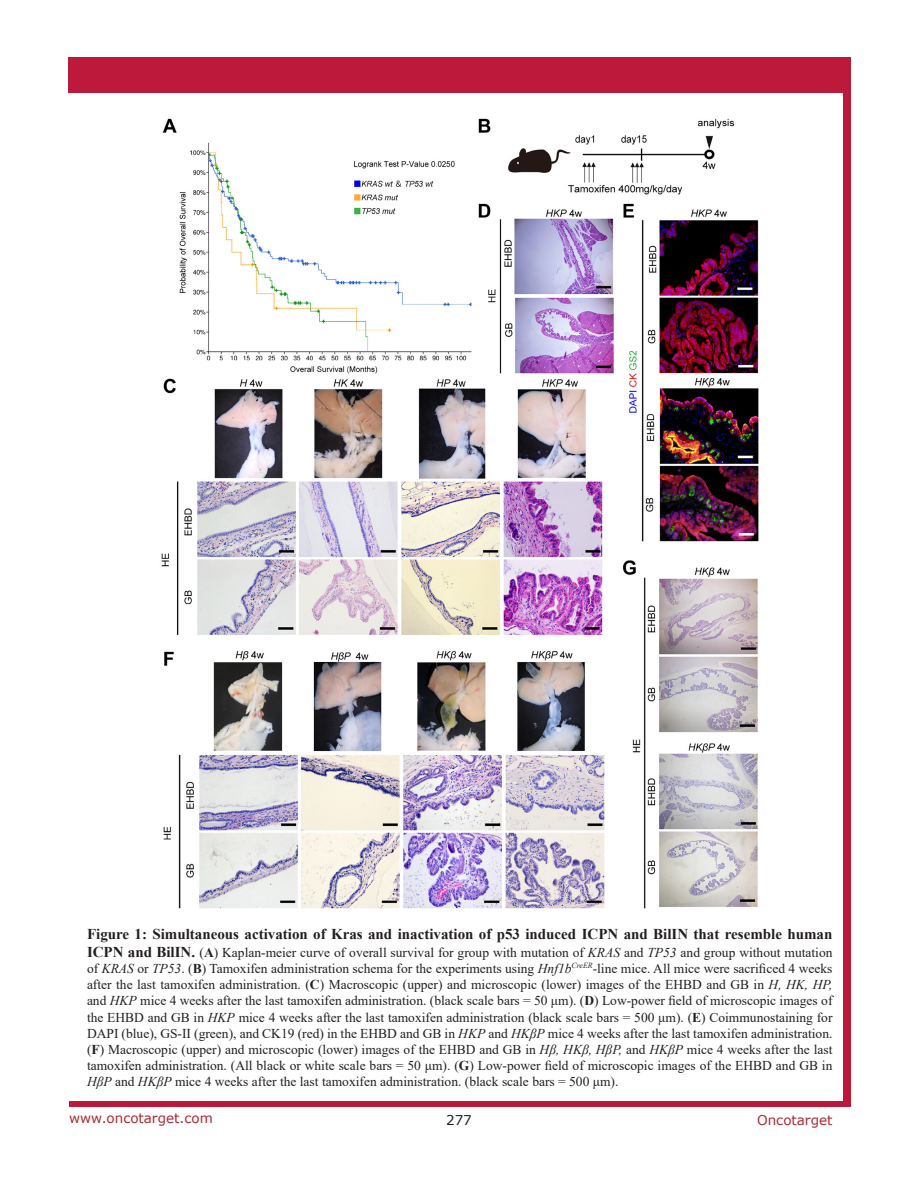
<style>
.page{position:relative;width:918px;height:1188px;background:#fff}
.page>*{position:absolute;margin:0;border:0;box-sizing:border-box;transform-origin:0 0}
.FigureText{font:700 15px "Times New Roman";color:#231f20}
.FigureText-2{font:13.5px/16.2px "Times New Roman";color:#231f20;text-align:justify}
.t1{font:13.5px "Verdana";color:#ac2b31}
.t2{font:13.5px "Verdana";color:#231f20}
.s1{font-weight:700;font-size:15px}
.s2{font-weight:700}
.s3{font-style:italic}
</style>
<div class="page">
<div style="left:68px;top:57px;width:782px;height:36px;background:#bd1a3b"></div>
<img style="left:161px;top:118px;width:598px;height:791px">
<p class="FigureText" style="left:87px;top:923px;width:747px">Figure 1: Simultaneous activation of Kras and inactivation of p53 induced ICPN and BilIN that resemble human</p>
<p class="FigureText-2" style="left:87px;top:944px;width:747px"><span class="s1">ICPN and BilIN.</span> (<span class="s2">A</span>) Kaplan-meier curve of overall survival for group with mutation of <span class="s3">KRAS</span> and <span class="s3">TP53</span> and group without mutation of <span class="s3">KRAS</span> or <span class="s3">TP53</span>. (<span class="s2">B</span>) Tamoxifen administration schema for the experiments using <span class="s3">Hnf1b</span><sup>CreER</sup>-line mice. All mice were sacrificed 4 weeks after the last tamoxifen administration. (<span class="s2">C</span>) Macroscopic (upper) and microscopic (lower) images of the EHBD and GB in <span class="s3">H, HK, HP, </span>and <span class="s3">HKP</span> mice 4 weeks after the last tamoxifen administration. (black scale bars = 50 μm). (<span class="s2">D</span>) Low-power field of microscopic images of the EHBD and GB in <span class="s3">HKP</span> mice 4 weeks after the last tamoxifen administration (black scale bars = 500 μm). (<span class="s2">E</span>) Coimmunostaining for DAPI (blue), GS-II (green), and CK19 (red) in the EHBD and GB in <span class="s3">HKP</span> and <span class="s3">HKβP</span> mice 4 weeks after the last tamoxifen administration. (<span class="s2">F</span>) Macroscopic (upper) and microscopic (lower) images of the EHBD and GB in <span class="s3">Hβ, HKβ, HβP,</span> and <span class="s3">HKβP</span> mice 4 weeks after the last tamoxifen administration. (All black or white scale bars = 50 μm). (<span class="s2">G</span>) Low-power field of microscopic images of the EHBD and GB in <span class="s3">HβP</span> and <span class="s3">HKβP</span> mice 4 weeks after the last tamoxifen administration. (black scale bars = 500 μm).</p>
<p class="t1" style="left:69px;top:1109px;width:145px">www.oncotarget.com</p>
<p class="t2" style="left:446px;top:1111px;width:27px">277</p>
<p class="t1" style="left:757px;top:1111px;width:77px">Oncotarget</p>
</div>
